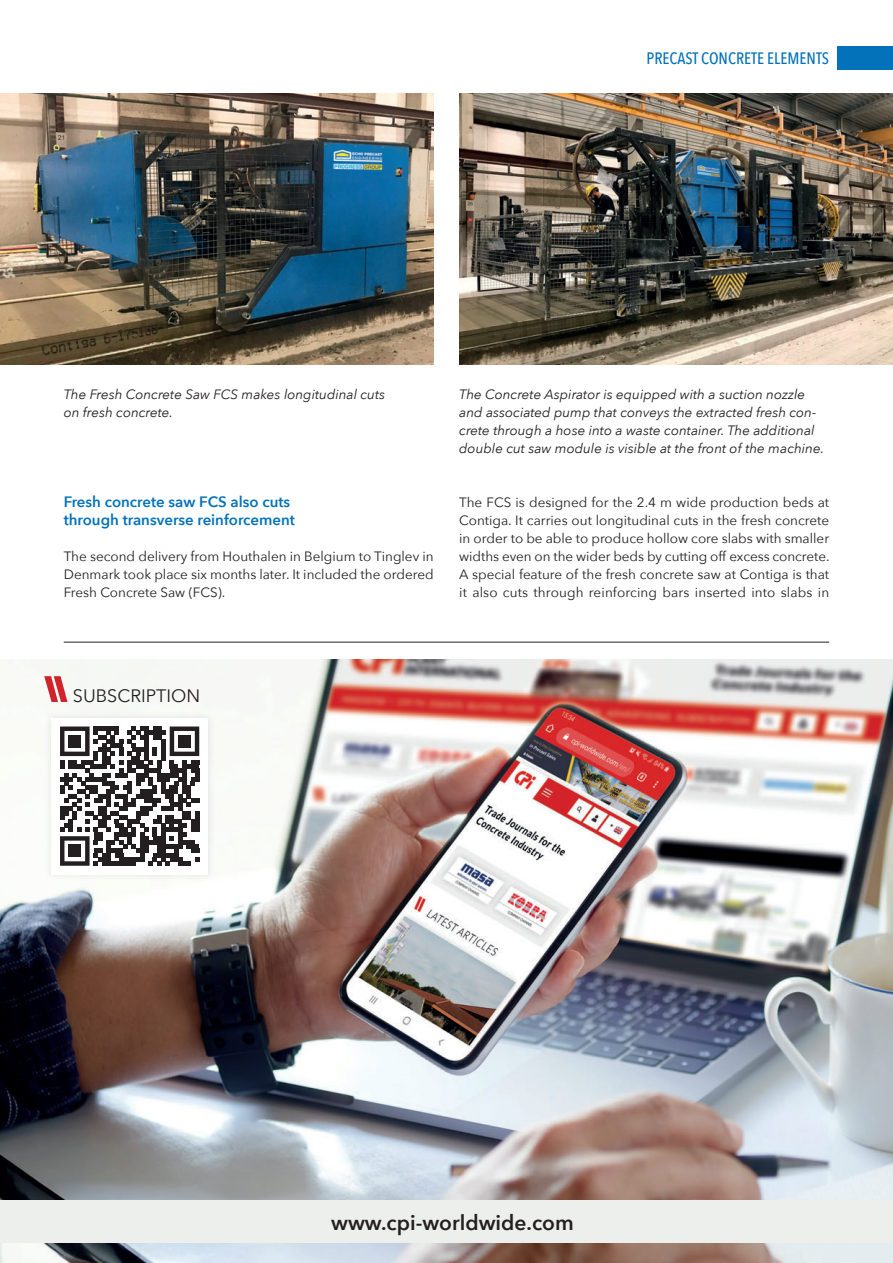
<style>
.page{position:relative;width:893px;height:1263px;background:#fff}
.page>*{position:absolute;margin:0;border:0;box-sizing:border-box;transform-origin:0 0}
.t1{font:600 21px "Avenir Next";color:#231f20}
.t2{font:18px "Avenir Next";color:#231f20}
.t3{font:500 16.5px "Avenir Next Condensed";color:#0372bb}
.t4{font:600 15px/18px "Avenir Next";color:#0372bb}
.t5{font:13.5px/18px "Avenir Next";color:#231f20;text-align:justify}
.t6{font:italic 13.5px/18px "Avenir Next";color:#231f20}
</style>
<div class="page">
<img style="left:0;top:659px;width:893px;height:604px">
<div style="left:0;top:1200px;width:893px;height:43px;background:#edefed"></div>
<svg style="left:44px;top:676px;width:23px;height:26px"></svg>
<img style="left:45px;top:711px;width:170px;height:170px">
<div style="left:52px;top:718px;width:156px;height:156px;background:#fff"></div>
<svg style="left:60px;top:726px;width:139px;height:140px"></svg>
<div style="left:68px;top:735px;width:13px;height:13px;background:#231f20"></div>
<div style="left:178px;top:735px;width:13px;height:13px;background:#231f20"></div>
<div style="left:68px;top:845px;width:13px;height:12px;background:#231f20"></div>
<img style="left:0;top:94px;width:434px;height:271px">
<img style="left:459px;top:94px;width:434px;height:271px">
<hr style="left:64px;top:642px;width:765px;height:1px;background:#231f20">
<div style="left:838px;top:47px;width:55px;height:23px;background:#0372bb"></div>
<p class="t3" style="left:646px;top:47px;width:184px">PRECAST CONCRETE ELEMENTS</p>
<p class="t6" style="left:64px;top:385px;width:323px">The Fresh Concrete Saw FCS makes longitudinal cuts on fresh concrete.</p>
<p class="t6" style="left:459px;top:385px;width:366px">The Concrete Aspirator is equipped with a suction nozzle and associated pump that conveys the extracted fresh con&shy;crete through a hose into a waste container. The additional double cut saw module is visible at the front of the machine.</p>
<p class="t4" style="left:64px;top:493px;width:233px">Fresh concrete saw FCS also cuts through transverse reinforcement</p>
<p class="t5" style="left:64px;top:547px;width:371px">The second delivery from Houthalen in Belgium to Tinglev in Denmark took place six months later. It included the ordered Fresh Concrete Saw (FCS).</p>
<p class="t5" style="left:459px;top:493px;width:372px">The FCS is designed for the 2.4 m wide production beds at Contiga. It carries out longitudinal cuts in the fresh concrete in order to be able to produce hollow core slabs with smaller widths even on the wider beds by cutting off excess concrete.<br>A special feature of the fresh concrete saw at Contiga is that it also cuts through reinforcing bars inserted into slabs in</p>
<h2 class="t2" style="left:73px;top:684px;width:129px">SUBSCRIPTION</h2>
<h1 class="t1" style="left:331px;top:1209px;width:244px">www.cpi-worldwide.com</h1>
</div>
